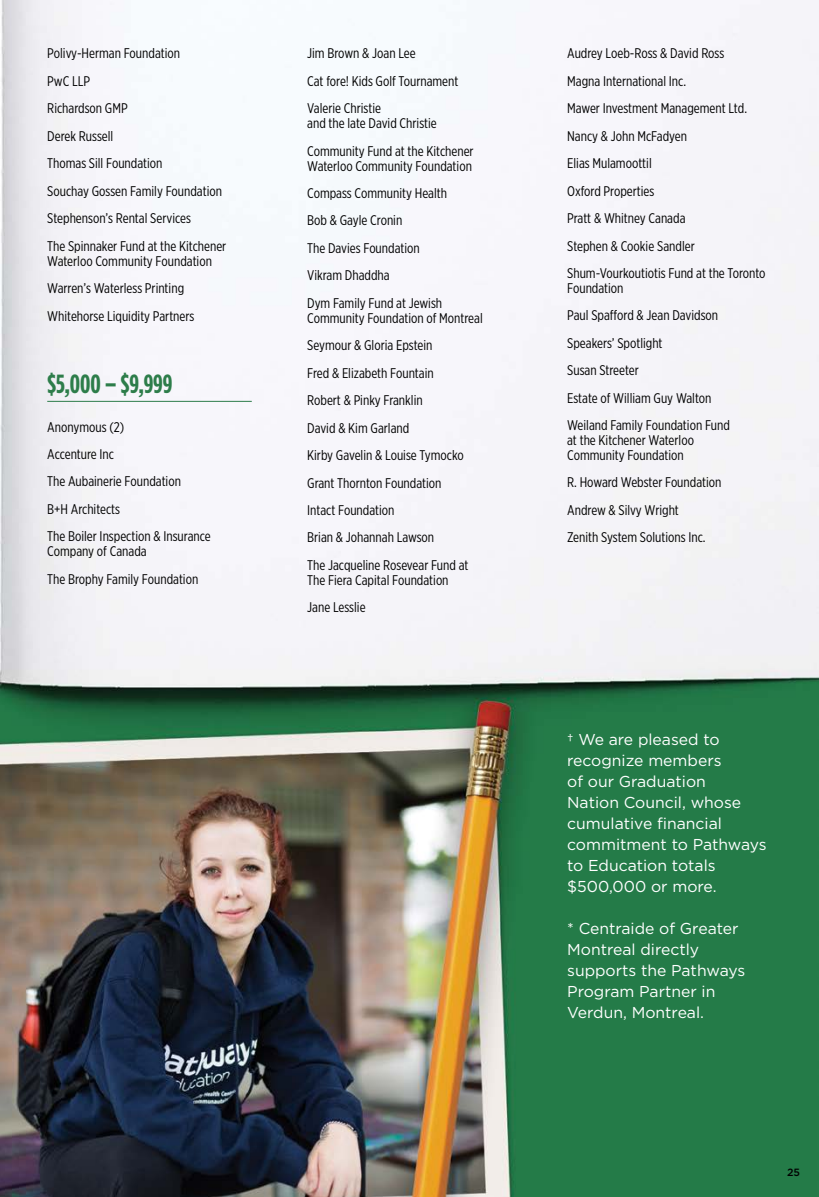
<style>
.page{position:relative;width:819px;height:1197px;background:#fff}
.page>*{position:absolute;margin:0;border:0;box-sizing:border-box;transform-origin:0 0}
.t1{font:700 26.25px "Gotham Condensed";letter-spacing:-.005em;color:#2d7d4a}
.t2{font:15.75px/21px "Gotham";color:#fff}
.t3{font:14px/27.5px "Gotham X Narrow";color:#000}
.t4{font:500 10.5px "Gotham";color:#000}
</style>
<div class="page">
<img style="left:0;top:0;width:819px;height:1197px">
<hr style="left:47px;top:401px;width:205px;height:1px;background:#2d7d4a">
<p class="t3" style="left:47px;top:40px;width:181px">Polivy-Herman Foundation<br>PwC LLP<br>Richardson GMP<br>Derek Russell<br>Thomas Sill Foundation<br>Souchay Gossen Family Foundation<br>Stephenson’s Rental Services<br>The Spinnaker Fund at the Kitchener</p>
<p class="t3" style="left:47px;top:247px;width:166px">Waterloo Community Foundation<br>Warren’s Waterless Printing<br>Whitehorse Liquidity Partners</p>
<h1 class="t1" style="left:47px;top:369px;width:127px">$5,000 – $9,999</h1>
<p class="t3" style="left:47px;top:413px;width:165px">Anonymous (2)<br>Accenture Inc<br>The Aubainerie Foundation<br>B+H Architects<br>The Boiler Inspection &amp; Insurance</p>
<p class="t3" style="left:47px;top:537px;width:153px">Company of Canada<br>The Brophy Family Foundation</p>
<p class="t3" style="left:307px;top:40px;width:153px">Jim Brown &amp; Joan Lee<br>Cat fore! Kids Golf Tournament<br>Valerie Christie</p>
<p class="t3" style="left:307px;top:109px;width:168px">and the late David Christie<br>Community Fund at the Kitchener</p>
<p class="t3" style="left:307px;top:152px;width:166px">Waterloo Community Foundation<br>Compass Community Health<br>Bob &amp; Gayle Cronin<br>The Davies Foundation<br>Vikram Dhaddha<br>Dym Family Fund at Jewish</p>
<p class="t3" style="left:307px;top:304px;width:177px">Community Foundation of Montreal<br>Seymour &amp; Gloria Epstein<br>Fred &amp; Elizabeth Fountain<br>Robert &amp; Pinky Franklin<br>David &amp; Kim Garland<br>Kirby Gavelin &amp; Louise Tymocko<br>Grant Thornton Foundation<br>Intact Foundation<br>Brian &amp; Johannah Lawson<br>The Jacqueline Rosevear Fund at</p>
<p class="t3" style="left:307px;top:566px;width:143px">The Fiera Capital Foundation<br>Jane Lesslie</p>
<p class="t3" style="left:567px;top:39px;width:200px">Audrey Loeb-Ross &amp; David Ross<br>Magna International Inc.<br>Mawer Investment Management Ltd.<br>Nancy &amp; John McFadyen<br>Elias Mulamoottil<br>Oxford Properties<br>Pratt &amp; Whitney Canada<br>Stephen &amp; Cookie Sandler<br>Shum-Vourkoutiotis Fund at the Toronto</p>
<p class="t3" style="left:567px;top:274px;width:164px">Foundation<br>Paul Spafford &amp; Jean Davidson<br>Speakers’ Spotlight<br>Susan Streeter<br>Estate of William Guy Walton<br>Weiland Family Foundation Fund</p>
<p class="t3" style="left:567px;top:432px;width:128px;line-height:14.9px">at the Kitchener Waterloo<br>Community Foundation</p>
<p class="t3" style="left:567px;top:469px;width:156px">R. Howard Webster Foundation<br>Andrew &amp; Silvy Wright<br>Zenith System Solutions Inc.</p>
<p class="t2" style="left:567px;top:729px;width:201px">† We are pleased to recognize members<br>of our Graduation<br>Nation Council, whose cumulative financial commitment to Pathways to Education totals $500,000 or more.</p>
<p class="t2" style="left:567px;top:918px;width:180px">* Centraide of Greater<br>Montreal directly supports the Pathways<br>Program Partner in<br>Verdun, Montreal.</p>
<p class="t4" style="left:787px;top:1166px;width:14px">25</p>
</div>
